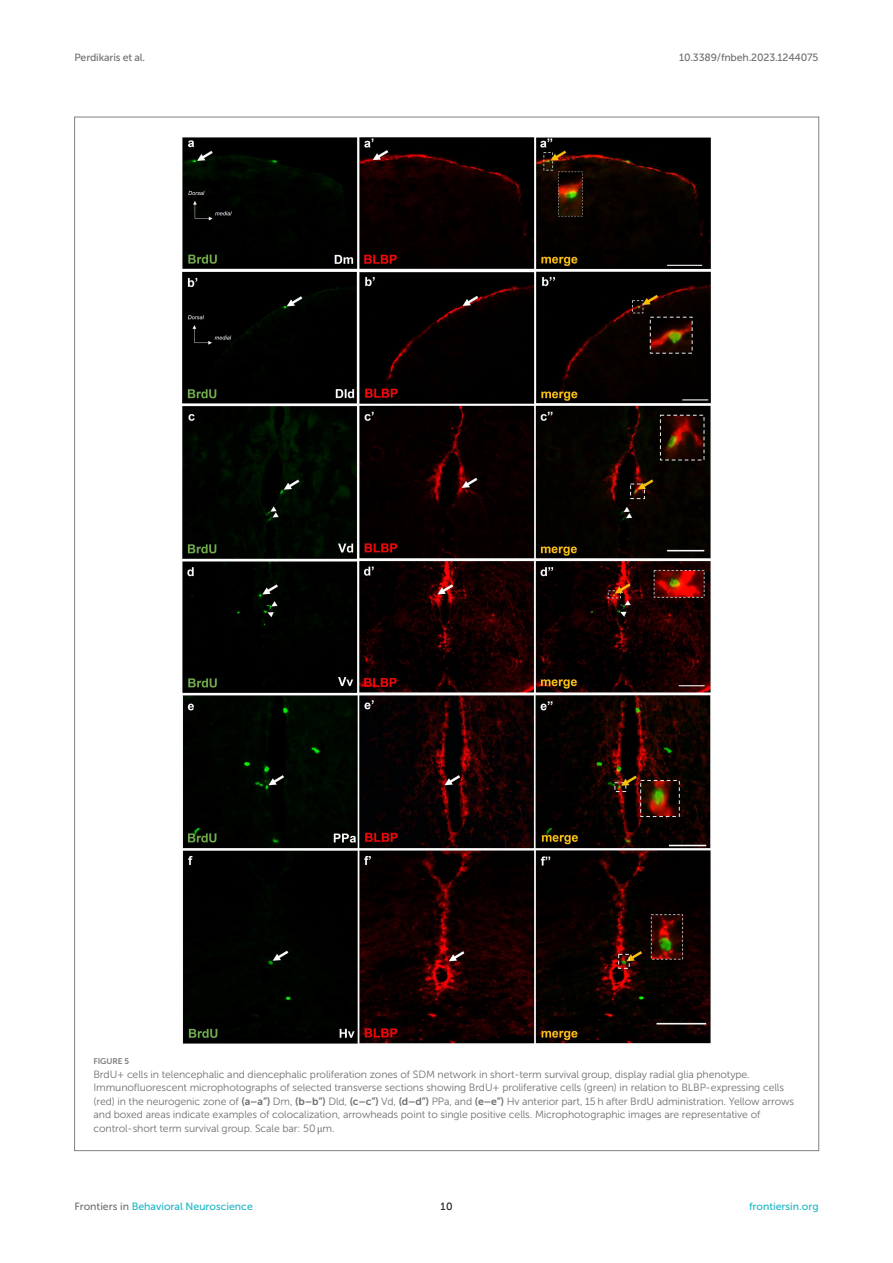
<style>
.page{position:relative;width:893px;height:1263px;background:#fff}
.page>*{position:absolute;margin:0;border:0;box-sizing:border-box;transform-origin:0 0}
.FIG_LEG{font:10.5px/13.5px "Museo Sans 300";letter-spacing:-.01em;color:#706f70}
.t1{font:10.5px "Museo Sans 500";color:#1db5c3}
.t2{font:10.5px "Museo Sans 500";letter-spacing:-.015em;color:#706f70}
.t3{font:10.5px "Museo Sans 500";color:#1b1c1b}
.FIG_HD{font:8.25px "Museo Sans 700";letter-spacing:-.01em;color:#7e7f7f}
.s1{font-family:"Museo Sans 700"}
.s2{font-family:"STIX General"}
.s3{color:#706f70}
</style>
<div class="page">
<img style="left:182px;top:137px;width:529px;height:907px">
<p class="t2" style="left:74px;top:51px;width:72px">Perdikaris et al.</p>
<p class="t2" style="left:679px;top:51px;width:141px">10.3389/fnbeh.2023.1244075</p>
<p class="FIG_HD" style="left:94px;top:1057px;width:37px">FIGURE 5</p>
<p class="FIG_LEG" style="left:94px;top:1067px;width:702px">BrdU+ cells in telencephalic and diencephalic proliferation zones of SDM network in short-term survival group, display radial glia phenotype.<br>Immunofluorescent microphotographs of selected transverse sections showing BrdU+ proliferative cells (green) in relation to BLBP-expressing cells (red) in the neurogenic zone of <span class="s1">(a–a”)</span> Dm, <span class="s1">(b–b”)</span> Dld, <span class="s1">(c–c”)</span> Vd, <span class="s1">(d–d”)</span> PPa, and <span class="s1">(e–e”)</span> Hv anterior part, 15 h after BrdU administration. Yellow arrows and boxed areas indicate examples of colocalization, arrowheads point to single positive cells. Microphotographic images are representative of control-short term survival group. Scale bar: 50 <span class="s2">μ</span>m.</p>
<p class="t1" style="left:74px;top:1200px;width:180px"><span class="s3">Frontiers in</span> Behavioral Neuroscience</p>
<p class="t3" style="left:440px;top:1200px;width:14px">10</p>
<p class="t1" style="left:749px;top:1200px;width:71px">frontiersin.org</p>
</div>
